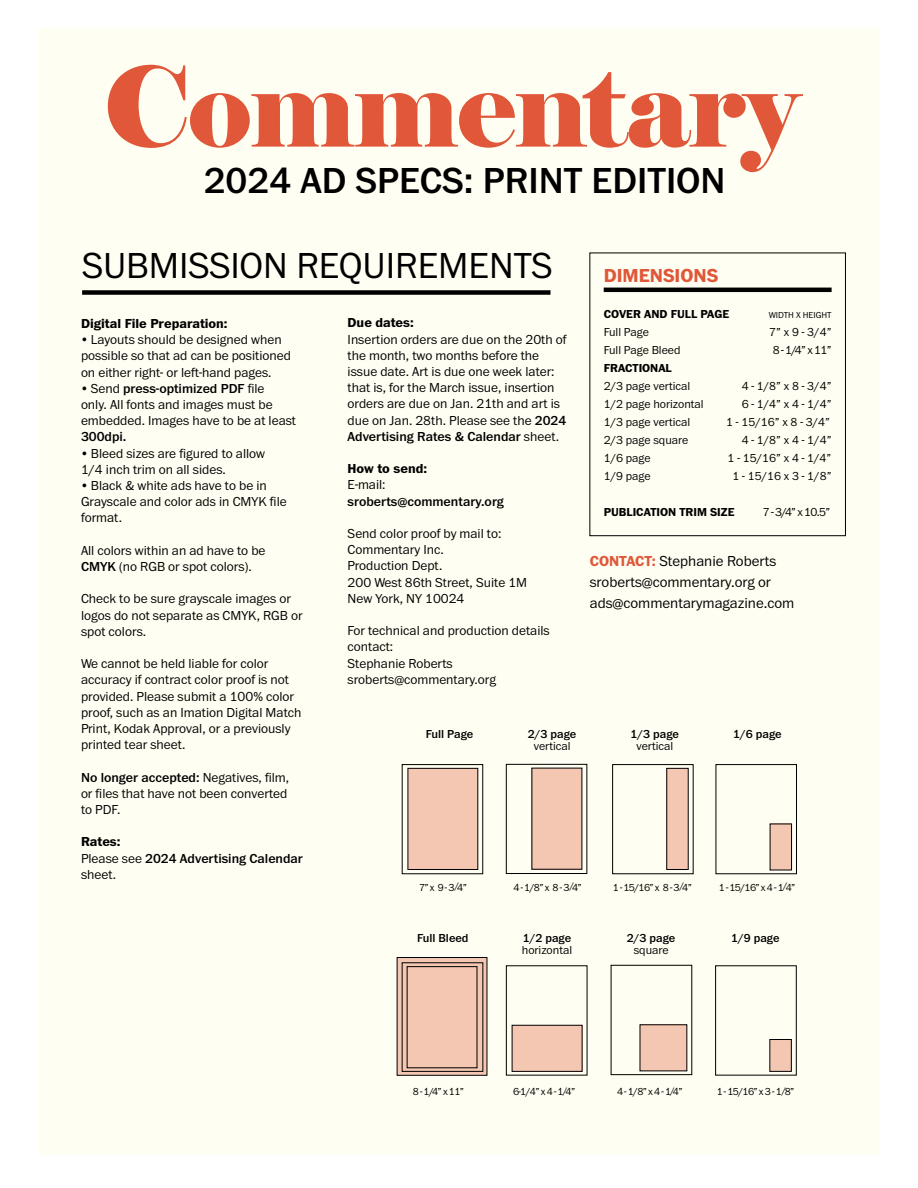
<style>
.page{position:relative;width:918px;height:1188px;background:#fff}
.page>*{position:absolute;margin:0;border:0;box-sizing:border-box;transform-origin:0 0}
.t1{font:110.7px "Big Figgins";letter-spacing:-.01em;color:#e05739}
.t2{font:500 37.5px "Franklin ITC Pro";color:#000}
.t3{font:300 37.5px "Franklin ITC Pro";color:#000}
.t4{font:700 19.5px "Franklin ITC Pro";color:#e05739}
.t5{font:300 15px/21px "Franklin ITC Pro";color:#000}
.t6{font:300 13.5px/16.2px "Franklin ITC Pro";color:#000}
.t7{font:500 13.5px/16.2px "Franklin ITC Pro";color:#000}
.t8{font:700 13.5px "Franklin ITC Pro";color:#000}
.t9{font:300 12px "Franklin ITC Pro";color:#000}
.t10{font:500 12px "Franklin ITC Pro";color:#000}
.t11{font:700 12px "Franklin ITC Pro";color:#000}
.t12{font:300 10.5px "Franklin ITC Pro";letter-spacing:-.06em;color:#000}
.t13{font:300 9px "Franklin ITC Pro";color:#000}
.s1{font-weight:500}
.s2{font-weight:700}
.s3{font-weight:300}
.s4{font-weight:700;color:#e05739}
.s5{font-size:9.75px}
</style>
<div class="page">
<div style="left:38px;top:28px;width:841px;height:1126px;background:#fffef2"></div>
<div style="left:589px;top:253px;width:257px;height:283px;border:1px solid #000"></div>
<div style="left:612px;top:764px;width:81px;height:110px;border:1px solid #000"></div>
<div style="left:667px;top:768px;width:21px;height:102px;background:#f4c7b3"></div>
<div style="left:716px;top:764px;width:81px;height:110px;border:1px solid #000"></div>
<div style="left:770px;top:824px;width:22px;height:46px;background:#f4c7b3"></div>
<div style="left:770px;top:824px;width:22px;height:46px;border:1px solid #000"></div>
<div style="left:408px;top:768px;width:70px;height:102px;background:#f4c7b3"></div>
<div style="left:408px;top:768px;width:70px;height:102px;border:1px solid #000"></div>
<div style="left:506px;top:764px;width:81px;height:110px;border:1px solid #000"></div>
<div style="left:532px;top:768px;width:50px;height:101px;background:#f4c7b3"></div>
<div style="left:512px;top:1025px;width:70px;height:46px;background:#f4c7b3"></div>
<div style="left:512px;top:1025px;width:70px;height:47px;border:1px solid #000"></div>
<div style="left:611px;top:965px;width:81px;height:110px;border:1px solid #000"></div>
<div style="left:640px;top:1025px;width:47px;height:46px;background:#f4c7b3"></div>
<div style="left:715px;top:966px;width:82px;height:109px;border:1px solid #000"></div>
<div style="left:770px;top:1040px;width:21px;height:31px;background:#f4c7b3"></div>
<div style="left:770px;top:1039px;width:22px;height:33px;border:1px solid #000"></div>
<svg style="left:399px;top:959px;width:86px;height:114px;fill:#f4c7b3"></svg>
<svg style="left:404px;top:965px;width:77px;height:105px"></svg>
<div style="left:407px;top:967px;width:70px;height:101px;background:#f4c7b3"></div>
<hr style="left:604px;top:288px;width:228px;height:4px;background:#000">
<div style="left:82px;top:290px;width:468px;height:5px;background:#000"></div>
<h1 class="t1" style="left:103px;top:35px;width:697px">Commentary</h1>
<h2 class="t2" style="left:204px;top:159px;width:523px">2024 AD SPECS: PRINT EDITION</h2>
<h2 class="t3" style="left:82px;top:245px;width:472px">SUBMISSION REQUIREMENTS</h2>
<p class="t8" style="left:81px;top:316px;width:148px">Digital File Preparation:</p>
<p class="t6" style="left:81px;top:332px;width:212px">• Layouts should be designed when possible so that ad can be positioned on either right- or left-hand pages.</p>
<p class="t6" style="left:81px;top:381px;width:217px">• Send <span class="s1">press-optimized PDF</span> file<br>only. All fonts and images must be embedded. Images have to be at least</p>
<p class="t7" style="left:81px;top:429px;width:47px">300dpi.</p>
<p class="t6" style="left:81px;top:445px;width:186px">• Bleed sizes are figured to allow<br>1/4 inch trim on all sides.</p>
<p class="t6" style="left:81px;top:478px;width:207px">• Black &amp; white ads have to be in<br>Grayscale and color ads in CMYK file format.</p>
<p class="t6" style="left:81px;top:543px;width:186px">All colors within an ad have to be<br><span class="s1">CMYK</span> (no RGB or spot colors).</p>
<p class="t6" style="left:81px;top:591px;width:223px">Check to be sure grayscale images or logos do not separate as CMYK, RGB or spot colors.</p>
<p class="t6" style="left:81px;top:656px;width:222px">We cannot be held liable for color accuracy if contract color proof is not provided. Please submit a 100% color proof, such as an Imation Digital Match Print, Kodak Approval, or a previously printed tear sheet.</p>
<p class="t6" style="left:81px;top:769px;width:210px"><span class="s1">No longer accepted:</span> Negatives, film, or files that have not been converted to PDF.</p>
<p class="t7" style="left:81px;top:834px;width:223px"><span class="s2">Rates:<br></span><span class="s3">Please see</span> 2024 Advertising Calendar <span class="s3">sheet.</span></p>
<p class="t8" style="left:348px;top:315px;width:68px">Due dates:</p>
<p class="t6" style="left:348px;top:331px;width:220px">Insertion orders are due on the 20th of the month, two months before the issue date. Art is due one week later: that is, for the March issue, insertion orders are due on Jan. 21th and art is due on Jan. 28th. Please see the <span class="s1">2024<br>Advertising Rates &amp; Calendar</span> sheet.</p>
<p class="t8" style="left:348px;top:461px;width:81px">How to send:</p>
<p class="t6" style="left:348px;top:477px;width:40px">E-mail:</p>
<p class="t7" style="left:348px;top:493px;width:158px">sroberts@commentary.org</p>
<p class="t6" style="left:348px;top:526px;width:181px">Send color proof by mail to:<br>Commentary Inc.<br>Production Dept.<br>200 West 86th Street, Suite 1M<br>New York, NY 10024</p>
<p class="t6" style="left:348px;top:623px;width:204px">For technical and production details contact:<br>Stephanie Roberts sroberts@commentary.org</p>
<p class="t10" style="left:426px;top:727px;width:49px">Full Page</p>
<p class="t10" style="left:528px;top:727px;width:50px">2/3 page</p>
<p class="t9" style="left:534px;top:739px;width:38px">vertical</p>
<h3 class="t4" style="left:604px;top:264px;width:116px">DIMENSIONS</h3>
<p class="t11" style="left:604px;top:307px;width:127px">COVER AND FULL PAGE</p>
<p class="t13" style="left:769px;top:310px;width:64px">WIDTH X HEIGHT</p>
<p class="t9" style="left:604px;top:325px;width:47px">Full Page</p>
<p class="t9" style="left:769px;top:325px;width:64px">7” x 9 - 3/4”</p>
<p class="t9" style="left:604px;top:343px;width:78px">Full Page Bleed</p>
<p class="t9" style="left:773px;top:343px;width:60px">8 - 1/4” x 11”</p>
<p class="t11" style="left:604px;top:361px;width:70px">FRACTIONAL</p>
<p class="t9" style="left:604px;top:379px;width:88px">2/3 page vertical</p>
<p class="t9" style="left:742px;top:379px;width:91px">4 - 1/8” x 8 - 3/4”</p>
<p class="t9" style="left:604px;top:397px;width:102px">1/2 page horizontal</p>
<p class="t9" style="left:742px;top:397px;width:91px">6 - 1/4” x 4 - 1/4”</p>
<p class="t9" style="left:604px;top:415px;width:88px">1/3 page vertical</p>
<p class="t9" style="left:726px;top:415px;width:105px">1 - 15/16” x 8 - 3/4”</p>
<p class="t9" style="left:604px;top:433px;width:86px">2/3 page square</p>
<p class="t9" style="left:742px;top:433px;width:91px">4 - 1/8” x 4 - 1/4”</p>
<p class="t9" style="left:604px;top:451px;width:48px">1/6 page</p>
<p class="t9" style="left:728px;top:451px;width:105px">1 - 15/16” x 4 - 1/4”</p>
<p class="t9" style="left:604px;top:469px;width:48px">1/9 page</p>
<p class="t9" style="left:733px;top:469px;width:101px">1 - 15/16 x 3 - 1/8”</p>
<p class="t11" style="left:604px;top:505px;width:132px">PUBLICATION TRIM SIZE</p>
<p class="t9" style="left:763px;top:505px;width:69px">7 - 3/4” x 10.5”</p>
<p class="t5" style="left:590px;top:551px;width:206px"><span class="s4">CONTACT:</span> Stephanie Roberts sroberts@commentary.org or ads@commentarymagazine.com</p>
<p class="t10" style="left:631px;top:727px;width:50px">1/3 page</p>
<p class="t9" style="left:636px;top:739px;width:38px">vertical</p>
<p class="t10" style="left:733px;top:727px;width:50px">1/6 page</p>
<p class="t12" style="left:419px;top:882px;width:49px">7” x 9 - 3<span class="s5">/</span>4”</p>
<p class="t12" style="left:514px;top:882px;width:70px">4 - 1/8” x 8 - 3<span class="s5">/</span>4”</p>
<p class="t12" style="left:613px;top:882px;width:81px">1 - 15/16” x 8 - 3<span class="s5">/</span>4”</p>
<p class="t12" style="left:719px;top:882px;width:78px">1 - 15/16” x 4 - 1<span class="s5">/</span>4”</p>
<p class="t10" style="left:417px;top:931px;width:53px">Full Bleed</p>
<p class="t10" style="left:523px;top:931px;width:50px">1/2 page</p>
<p class="t9" style="left:522px;top:944px;width:52px">horizontal</p>
<p class="t10" style="left:627px;top:931px;width:50px">2/3 page</p>
<p class="t9" style="left:634px;top:944px;width:36px">square</p>
<p class="t10" style="left:731px;top:931px;width:50px">1/9 page</p>
<p class="t12" style="left:413px;top:1086px;width:53px">8 - 1/4” x 11”</p>
<p class="t12" style="left:513px;top:1086px;width:64px">6-1/4” x 4 - 1<span class="s5">/</span>4”</p>
<p class="t12" style="left:617px;top:1086px;width:67px">4 - 1/8” x 4 - 1<span class="s5">/</span>4”</p>
<p class="t12" style="left:717px;top:1086px;width:79px">1 - 15/16” x 3 - 1<span class="s5">/</span>8”</p>
</div>
